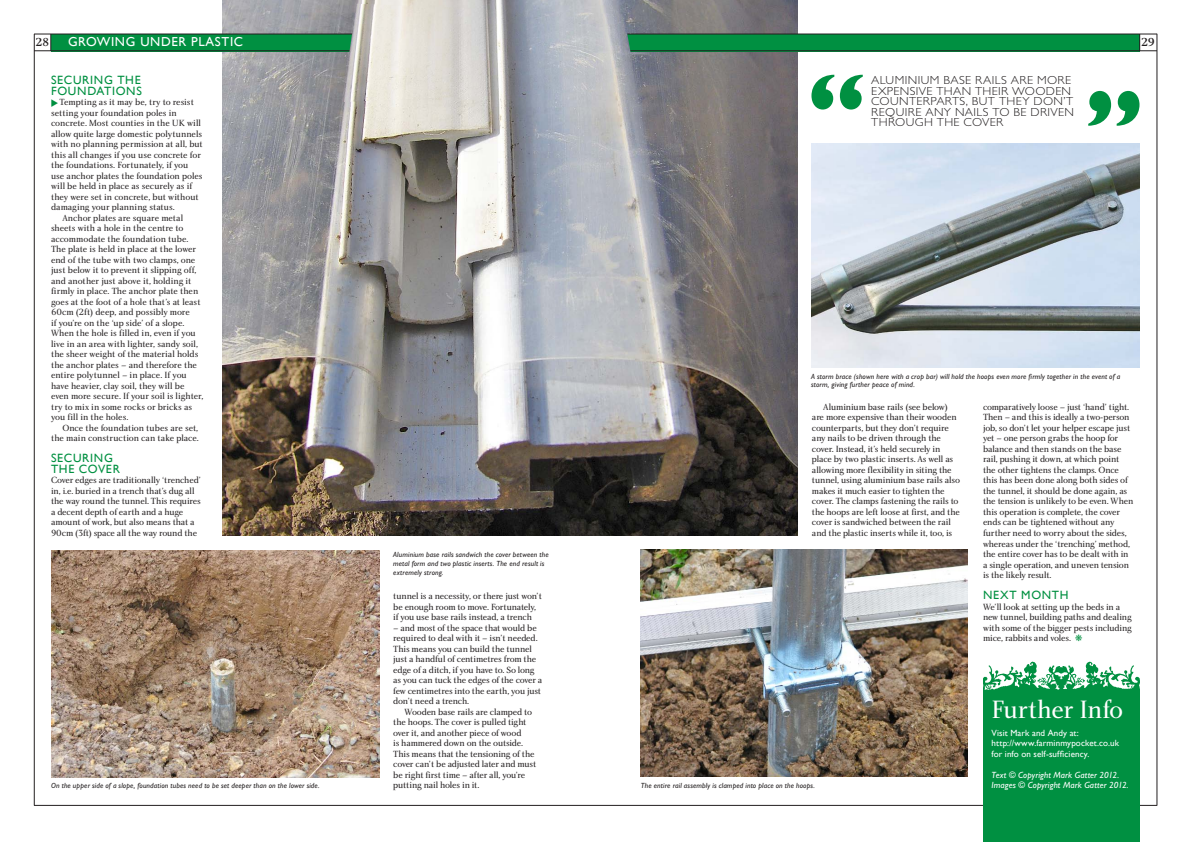
<style>
.page{position:relative;width:1191px;height:842px;background:#fff}
.page>*{position:absolute;margin:0;border:0;box-sizing:border-box;transform-origin:0 0}
.Body_Copy_FIRST_para{font:800 89.8px "Gill Sans";color:#009041;scale:.95 1}
.Small_headline{font:26px "Charlotte Book Plain";letter-spacing:-.02em;color:#fff}
.t1{font:13px "Gill Sans";letter-spacing:.05em;color:#fff}
.Crosshead{font:12px/10.5px "Gill Sans";letter-spacing:.055em;color:#009041}
.t2{font:12px "Charlotte Medium Plain";color:#231f20}
.NEW_PULL_QUOTE{font:300 11.7px/10.5px "Gill Sans";letter-spacing:.03em;color:#231f20;scale:1.06 1}
.Body_Copy{font:9.2px/10.5px "Charlotte Book Plain";letter-spacing:-.015em;color:#231f20}
.Boxed_Copy{font:9px/10.5px "Gill Sans";letter-spacing:.01em;color:#fff}
.Boxed_Copy-2{font:italic 9px "Gill Sans";letter-spacing:.01em;color:#fff}
.t3{font:italic 7.5px/8.8px "Gill Sans";letter-spacing:.02em;color:#231f20}
.s1{color:#009041}
</style>
<div class="page">
<img style="left:222px;top:0;width:575px;height:536px">
<div style="left:51px;top:34px;width:1088px;height:17px;background:#009041"></div>
<hr style="left:34px;top:34px;width:1123px;height:1px;background:#231f20">
<hr style="left:34px;top:51px;width:1123px;height:1px;background:#231f20">
<hr style="left:34px;top:34px;width:1px;height:771px;background:#231f20">
<hr style="left:34px;top:805px;width:1123px;height:1px;background:#231f20">
<svg style="left:51px;top:34px;width:1px;height:17px"></svg>
<hr style="left:1156px;top:34px;width:1px;height:772px;background:#231f20">
<svg style="left:1139px;top:34px;width:1px;height:17px"></svg>
<img style="left:983px;top:661px;width:157px;height:33px">
<div style="left:983px;top:694px;width:157px;height:148px;background:#009041"></div>
<img style="left:51px;top:551px;width:328px;height:227px">
<img style="left:812px;top:144px;width:328px;height:224px">
<img style="left:641px;top:550px;width:327px;height:227px">
<img style="left:342px;top:4px;width:295px;height:98px">
<h3 class="t2" style="left:36px;top:35px;width:15px">28</h3>
<h3 class="t1" style="left:68px;top:34px;width:177px">GROWING UNDER PLASTIC</h3>
<h3 class="t2" style="left:1141px;top:35px;width:15px">29</h3>
<p class="Crosshead" style="left:51px;top:75px;width:92px">SECURING THE<br>FOUNDATIONS</p>
<p class="Body_Copy" style="left:51px;top:97px;width:153px;text-indent:9px">Tempting as it may be, try to resist setting your foundation poles in concrete. Most counties in the UK will allow quite large domestic polytunnels with no planning permission at all, but this all changes if you use concrete for the foundations. Fortunately, if you use anchor plates the foundation poles will be held in place as securely as if they were set in concrete, but without damaging your planning status.</p>
<p class="Body_Copy" style="left:51px;top:212px;width:154px;text-indent:11px">Anchor plates are square metal sheets with a hole in the centre to accommodate the foundation tube.<br>The plate is held in place at the lower end of the tube with two clamps, one just below it to prevent it slipping off, and another just above it, holding it firmly in place. The anchor plate then goes at the foot of a hole that’s at least 60cm (2ft) deep, and possibly more<br>if you’re on the ‘up side’ of a slope.<br>When the hole is filled in, even if you live in an area with lighter, sandy soil, the sheer weight of the material holds the anchor plates – and therefore the entire polytunnel – in place. If you have heavier, clay soil, they will be even more secure. If your soil is lighter, try to mix in some rocks or bricks as you fill in the holes.</p>
<p class="Body_Copy" style="left:51px;top:422px;width:149px;text-align:right">Once the foundation tubes are set, the main construction can take place.</p>
<p class="Crosshead" style="left:51px;top:453px;width:70px">SECURING<br>THE COVER</p>
<p class="Body_Copy" style="left:51px;top:475px;width:151px">Cover edges are traditionally ‘trenched’ in, i.e. buried in a trench that’s dug all the way round the tunnel. This requires a decent depth of earth and a huge amount of work, but also means that a 90cm (3ft) space all the way round the</p>
<p class="Body_Copy_FIRST_para" style="left:806px;top:54px;width:64px">“</p>
<p class="NEW_PULL_QUOTE" style="left:871px;top:75px;width:193px">ALUMINIUM BASE RAILS ARE MORE<br>EXPENSIVE THAN THEIR WOODEN<br>COUNTERPARTS, BUT THEY DON’T<br>REQUIRE ANY NAILS TO BE DRIVEN</p>
<p class="Body_Copy_FIRST_para" style="left:1085px;top:70px;width:64px">”</p>
<p class="NEW_PULL_QUOTE" style="left:871px;top:117px;width:126px">THROUGH THE COVER</p>
<p class="t3" style="left:811px;top:372px;width:311px">A storm brace (shown here with a crop bar) will hold the hoops even more firmly together in the event of a storm, giving further peace of mind.</p>
<p class="Body_Copy" style="left:812px;top:401px;width:150px;text-indent:11px">Aluminium base rails (see below) are more expensive than their wooden counterparts, but they don’t require any nails to be driven through the cover. Instead, it’s held securely in place by two plastic inserts. As well as allowing more flexibility in siting the tunnel, using aluminium base rails also makes it much easier to tighten the cover. The clamps fastening the rails to the hoops are left loose at first, and the cover is sandwiched between the rail and the plastic inserts while it, too, is</p>
<p class="Body_Copy" style="left:983px;top:401px;width:152px">comparatively loose – just ‘hand’ tight.<br>Then – and this is ideally a two-person job, so don’t let your helper escape just yet – one person grabs the hoop for balance and then stands on the base rail, pushing it down, at which point the other tightens the clamps. Once this has been done along both sides of the tunnel, it should be done again, as the tension is unlikely to be even. When this operation is complete, the cover ends can be tightened without any further need to worry about the sides, whereas under the ‘trenching’ method, the entire cover has to be dealt with in a single operation, and uneven tension is the likely result.</p>
<p class="Crosshead" style="left:983px;top:590px;width:87px">NEXT MONTH</p>
<p class="Body_Copy" style="left:983px;top:601px;width:150px">We’ll look at setting up the beds in a new tunnel, building paths and dealing with some of the bigger pests including mice, rabbits and voles. <span class="s1">❋</span></p>
<p class="t3" style="left:393px;top:550px;width:157px">Aluminium base rails sandwich the cover between the metal form and two plastic inserts. The end result is extremely strong.</p>
<p class="Body_Copy" style="left:393px;top:591px;width:150px">tunnel is a necessity, or there just won’t be enough room to move. Fortunately, if you use base rails instead, a trench</p>
<p class="Body_Copy" style="left:393px;top:622px;width:151px">– and most of the space that would be required to deal with it – isn’t needed.<br>This means you can build the tunnel just a handful of centimetres from the edge of a ditch, if you have to. So long as you can tuck the edges of the cover a few centimetres into the earth, you just don’t need a trench.</p>
<p class="Body_Copy" style="left:393px;top:706px;width:145px;text-indent:11px">Wooden base rails are clamped to the hoops. The cover is pulled tight over it, and another piece of wood<br>is hammered down on the outside.<br>This means that the tensioning of the cover can’t be adjusted later and must be right first time – after all, you’re putting nail holes in it.</p>
<p class="Small_headline" style="left:991px;top:693px;width:133px">Further Info</p>
<p class="Boxed_Copy" style="left:991px;top:727px;width:89px">Visit Mark and Andy at:</p>
<p class="Boxed_Copy" style="left:991px;top:738px;width:129px">http://www.farminmypocket.co.uk for info on self-sufficiency.</p>
<p class="Boxed_Copy-2" style="left:991px;top:769px;width:129px">Text © Copyright Mark Gatter 2012.</p>
<p class="Boxed_Copy-2" style="left:991px;top:780px;width:139px">Images © Copyright Mark Gatter 2012.</p>
<p class="t3" style="left:641px;top:781px;width:175px">The entire rail assembly is clamped into place on the hoops.</p>
<p class="t3" style="left:51px;top:781px;width:270px">On the upper side of a slope, foundation tubes need to be set deeper than on the lower side.</p>
</div>
